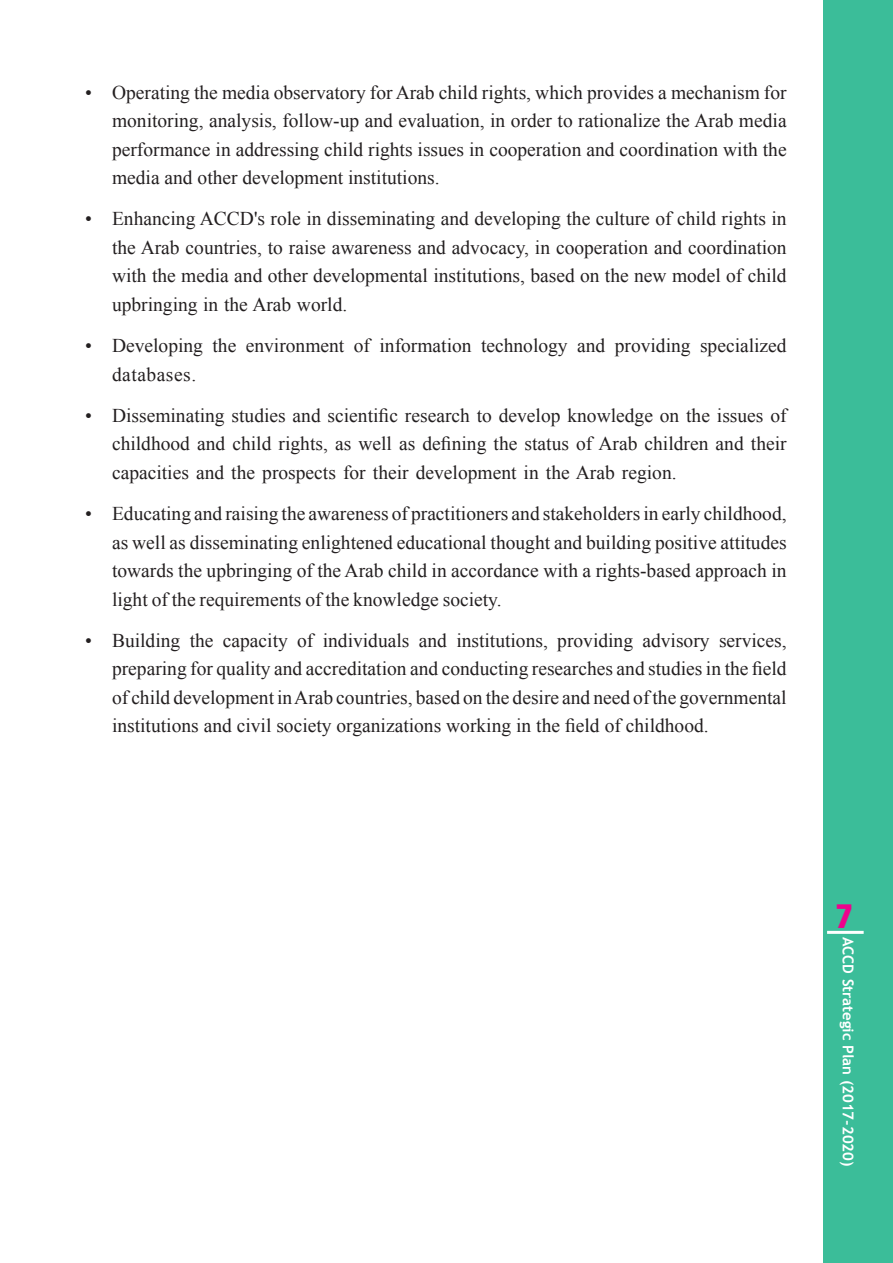
<style>
.page{position:relative;width:893px;height:1263px;background:#fff}
.page>*{position:absolute;margin:0;border:0;box-sizing:border-box;transform-origin:0 0}
.t1{font:800 condensed 36px "Abadi";color:#ed028c}
.t2{font:19.5px/28.5px "Times New Roman";color:#231f20;text-align:justify}
.t3{font:700 15px "Trebuchet MS";color:#fff}
</style>
<div class="page">
<div style="left:824px;top:0;width:69px;height:1263px;background:#3bbd99"></div>
<hr style="left:827px;top:931px;width:37px;height:3px;background:#fff">
<p class="t2" style="left:112px;top:77px;width:676px;text-indent:-27px">• Operating the media observatory for Arab child rights, which provides a mechanism for monitoring, analysis, follow-up and evaluation, in order to rationalize the Arab media performance in addressing child rights issues in cooperation and coordination with the media and other development institutions.</p>
<p class="t2" style="left:112px;top:204px;width:676px;text-indent:-27px">• Enhancing ACCD's role in disseminating and developing the culture of child rights in the Arab countries, to raise awareness and advocacy, in cooperation and coordination with the media and other developmental institutions, based on the new model of child upbringing in the Arab world.</p>
<p class="t2" style="left:112px;top:331px;width:676px;text-indent:-27px">• Developing the environment of information technology and providing specialized databases.</p>
<p class="t2" style="left:112px;top:401px;width:676px;text-indent:-27px">• Disseminating studies and scientific research to develop knowledge on the issues of childhood and child rights, as well as defining the status of Arab children and their capacities and the prospects for their development in the Arab region.</p>
<p class="t2" style="left:112px;top:499px;width:676px;text-indent:-27px">• Educating and raising the awareness of practitioners and stakeholders in early childhood, as well as disseminating enlightened educational thought and building positive attitudes towards the upbringing of the Arab child in accordance with a rights-based approach in light of the requirements of the knowledge society.</p>
<p class="t2" style="left:112px;top:626px;width:676px;text-indent:-27px">• Building the capacity of individuals and institutions, providing advisory services, preparing for quality and accreditation and conducting researches and studies in the field of child development inArab countries, based on the desire and need ofthe governmental institutions and civil society organizations working in the field of childhood.</p>
<h1 class="t1" style="left:835px;top:895px;width:20px">7</h1>
<p class="t3" style="left:857px;top:936px;width:231px;rotate:90deg">ACCD Strategic Plan (2017-2020)</p>
</div>
